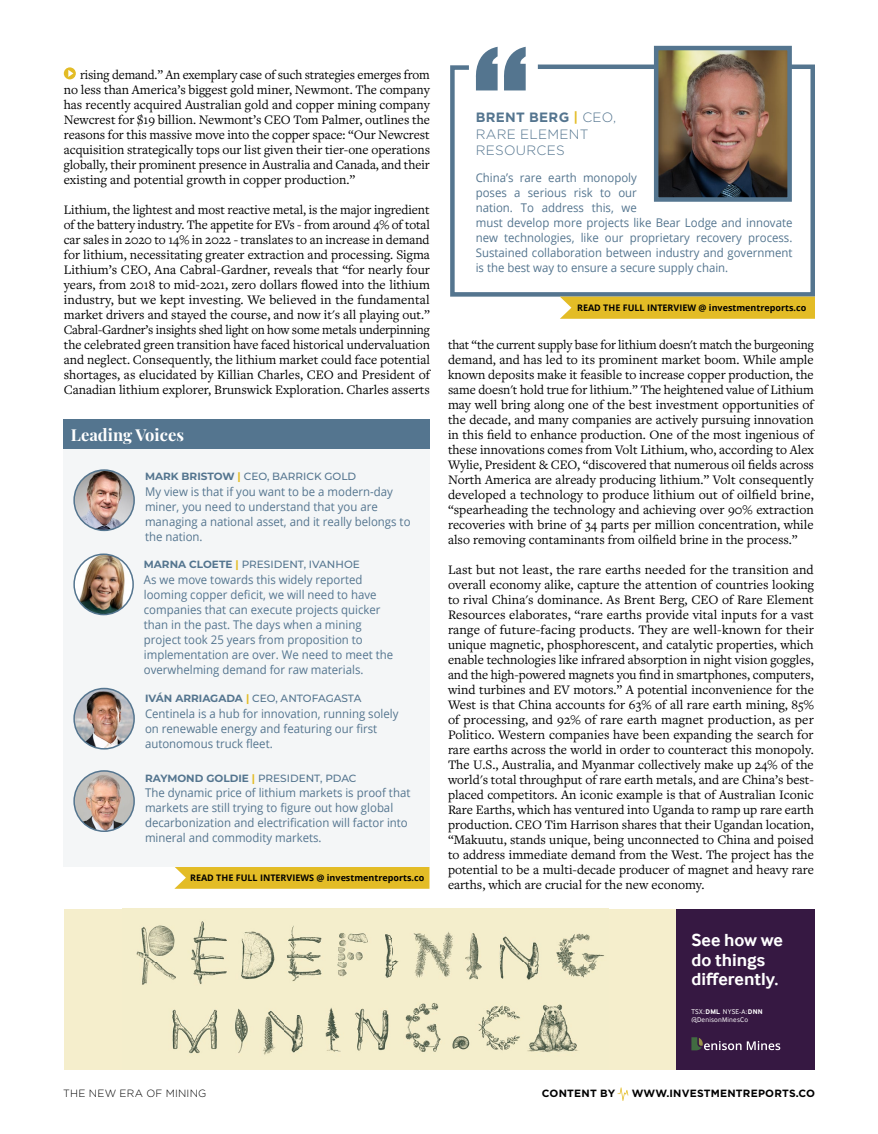
<style>
.page{position:relative;width:878px;height:1134px;background:#fff}
.page>*{position:absolute;margin:0;border:0;box-sizing:border-box;transform-origin:0 0}
.t1{font:700 18px/19.5px "Inter Face";color:#fff}
.t2{font:700 16.5px "Playfair Display";color:#fff}
.t3{font:13.5px/15px "Freight Text Pro";color:#000;text-align:justify}
.t4{font:300 13.5px/16.5px "Gotham Pro";letter-spacing:.02em;color:#54758f}
.t5{font:12px/15px "Open Sans";color:#54758f;scale:.95 1}
.t6{font:500 10.5px "Montserrat";color:#54758f}
.t7{font:700 10.5px "Gotham Pro";letter-spacing:.02em;color:#000}
.t8{font:300 10.5px "Gotham Pro";letter-spacing:.02em;color:#000}
.t9{font:700 9px "Open Sans";color:#000}
.t10{font:7.05px/8.4px "Inter Face";letter-spacing:.03em;color:#fff}
.s1{font-weight:700}
.s2{font-weight:700;color:#e3bc26}
</style>
<div class="page">
<svg style="left:617px;top:1087px;width:11px;height:14px"></svg>
<svg style="left:478px;top:47px;width:47px;height:15px"></svg>
<svg style="left:450px;top:62px;width:365px;height:235px"></svg>
<img style="left:659px;top:51px;width:127px;height:146px">
<div style="left:654px;top:46px;width:137px;height:156px;border:4px solid #54758f"></div>
<svg style="left:560px;top:297px;width:255px;height:22px;background:#e3be2c"></svg>
<svg style="left:174px;top:867px;width:255px;height:22px;background:#e3be2d"></svg>
<div style="left:63px;top:424px;width:366px;height:443px;background:#f4f6f7"></div>
<div style="left:63px;top:419px;width:366px;height:30px;background:#54758f"></div>
<img style="left:74px;top:470px;width:60px;height:60px;border-radius:30px">
<div style="left:73px;top:469px;width:62px;height:62px;border:2px solid #54758f;border-radius:50%"></div>
<img style="left:76px;top:554px;width:57px;height:61px">
<div style="left:73px;top:554px;width:61px;height:61px;border:2px solid #54758f;border-radius:50%"></div>
<img style="left:74px;top:689px;width:60px;height:60px;border-radius:30px">
<div style="left:73px;top:688px;width:62px;height:62px;border:2px solid #54758f;border-radius:50%"></div>
<img style="left:74px;top:771px;width:60px;height:60px;border-radius:30px">
<div style="left:73px;top:770px;width:62px;height:62px;border:2px solid #54758f;border-radius:50%"></div>
<div style="left:64px;top:909px;width:750px;height:160px;background:#f5eecc"></div>
<div style="left:675px;top:909px;width:139px;height:160px;background:#361842"></div>
<img style="left:136px;top:921px;width:469px;height:134px">
<svg style="left:691px;top:1037px;width:89px;height:13px"></svg>
<div style="left:64px;top:67px;width:12px;height:12px;background:#e3bc26;border-radius:50%"></div>
<svg style="left:68px;top:70px;width:5px;height:7px"></svg>
<p class="t3" style="left:64px;top:66px;width:368px;text-indent:16px">rising demand.” An exemplary case of such strategies emerges from no less than America’s biggest gold miner, Newmont. The company has recently acquired Australian gold and copper mining company Newcrest for $19 billion. Newmont’s CEO Tom Palmer, outlines the reasons for this massive move into the copper space: “Our Newcrest acquisition strategically tops our list given their tier-one operations globally, their prominent presence in Australia and Canada, and their existing and potential growth in copper production.”</p>
<p class="t3" style="left:64px;top:201px;width:368px">Lithium, the lightest and most reactive metal, is the major ingredient of the battery industry. The appetite for EVs - from around 4% of total car sales in 2020 to 14% in 2022 - translates to an increase in demand for lithium, necessitating greater extraction and processing. Sigma Lithium’s CEO, Ana Cabral-Gardner, reveals that “for nearly four years, from 2018 to mid-2021, zero dollars flowed into the lithium industry, but we kept investing. We believed in the fundamental market drivers and stayed the course, and now it's all playing out.” Cabral-Gardner’s insights shed light on how some metals underpinning the celebrated green transition have faced historical undervaluation and neglect. Consequently, the lithium market could face potential shortages, as elucidated by Killian Charles, CEO and President of Canadian lithium explorer, Brunswick Exploration. Charles asserts</p>
<p class="t2" style="left:71px;top:422px;width:114px">Leading Voices</p>
<p class="t6" style="left:145px;top:469px;width:213px"><span class="s1">MARK BRISTOW</span> <span class="s2">|</span> CEO, BARRICK GOLD</p>
<p class="t5" style="left:145px;top:484px;width:281px">My view is that if you want to be a modern-day miner, you need to understand that you are managing a national asset, and it really belongs to the nation.</p>
<p class="t5" style="left:144px;top:572px;width:264px">As we move towards this widely reported looming copper deficit, we will need to have companies that can execute projects quicker than in the past. The days when a mining project took 25 years from proposition to implementation are over. We need to meet the overwhelming demand for raw materials.</p>
<p class="t5" style="left:145px;top:706px;width:268px">Centinela is a hub for innovation, running solely on renewable energy and featuring our first autonomous truck fleet.</p>
<p class="t5" style="left:145px;top:785px;width:281px">The dynamic price of lithium markets is proof that markets are still trying to figure out how global decarbonization and electrification will factor into mineral and commodity markets.</p>
<p class="t6" style="left:144px;top:557px;width:217px"><span class="s1">MARNA CLOETE</span> <span class="s2">|</span> PRESIDENT, IVANHOE</p>
<p class="t6" style="left:145px;top:691px;width:218px"><span class="s1">IVÁN ARRIAGADA</span> <span class="s2">|</span> CEO, ANTOFAGASTA</p>
<p class="t6" style="left:145px;top:771px;width:213px"><span class="s1">RAYMOND GOLDIE</span> <span class="s2">|</span> PRESIDENT, PDAC</p>
<p class="t9" style="left:190px;top:871px;width:236px">READ THE FULL INTERVIEWS @ investmentreports.co</p>
<p class="t4" style="left:476px;top:109px;width:142px"><span class="s1">BRENT BERG</span> <span class="s2">|</span> CEO,<br>RARE ELEMENT<br>RESOURCES</p>
<p class="t5" style="left:476px;top:170px;width:335px">China’s rare earth monopoly<br>poses a serious risk to our<br>nation. To address this, we<br>must develop more projects like Bear Lodge and innovate new technologies, like our proprietary recovery process.<br>Sustained collaboration between industry and government is the best way to ensure a secure supply chain.</p>
<p class="t9" style="left:577px;top:301px;width:231px">READ THE FULL INTERVIEW @ investmentreports.co</p>
<p class="t3" style="left:448px;top:336px;width:367px">that “the current supply base for lithium doesn't match the burgeoning demand, and has led to its prominent market boom. While ample known deposits make it feasible to increase copper production, the same doesn't hold true for lithium.” The heightened value of Lithium may well bring along one of the best investment opportunities of the decade, and many companies are actively pursuing innovation in this field to enhance production. One of the most ingenious of these innovations comes from Volt Lithium, who, according to Alex Wylie, President &amp; CEO, “discovered that numerous oil fields across North America are already producing lithium.” Volt consequently developed a technology to produce lithium out of oilfield brine, “spearheading the technology and achieving over 90% extraction recoveries with brine of 34 parts per million concentration, while also removing contaminants from oilfield brine in the process.”</p>
<p class="t3" style="left:448px;top:561px;width:367px">Last but not least, the rare earths needed for the transition and overall economy alike, capture the attention of countries looking to rival China's dominance. As Brent Berg, CEO of Rare Element Resources elaborates, “rare earths provide vital inputs for a vast range of future-facing products. They are well-known for their unique magnetic, phosphorescent, and catalytic properties, which enable technologies like infrared absorption in night vision goggles, and the high-powered magnets you find in smartphones, computers, wind turbines and EV motors.” A potential inconvenience for the West is that China accounts for 63% of all rare earth mining, 85% of processing, and 92% of rare earth magnet production, as per Politico. Western companies have been expanding the search for rare earths across the world in order to counteract this monopoly.<br>The U.S., Australia, and Myanmar collectively make up 24% of the world's total throughput of rare earth metals, and are China’s best&shy;placed competitors. An iconic example is that of Australian Iconic Rare Earths, which has ventured into Uganda to ramp up rare earth production. CEO Tim Harrison shares that their Ugandan location, “Makuutu, stands unique, being unconnected to China and poised to address immediate demand from the West. The project has the potential to be a multi-decade producer of magnet and heavy rare earths, which are crucial for the new economy.</p>
<h1 class="t1" style="left:691px;top:930px;width:93px">See how we do things differently.</h1>
<p class="t10" style="left:691px;top:1007px;width:73px">TSX:<span class="s1">DML</span> NYSE-A:<span class="s1">DNN </span>@DenisonMinesCo</p>
<p class="t8" style="left:63px;top:1088px;width:145px">THE NEW ERA OF MINING</p>
<p class="t7" style="left:542px;top:1087px;width:75px">CONTENT BY</p>
<p class="t7" style="left:631px;top:1087px;width:185px">WWW.INVESTMENTREPORTS.CO</p>
</div>
